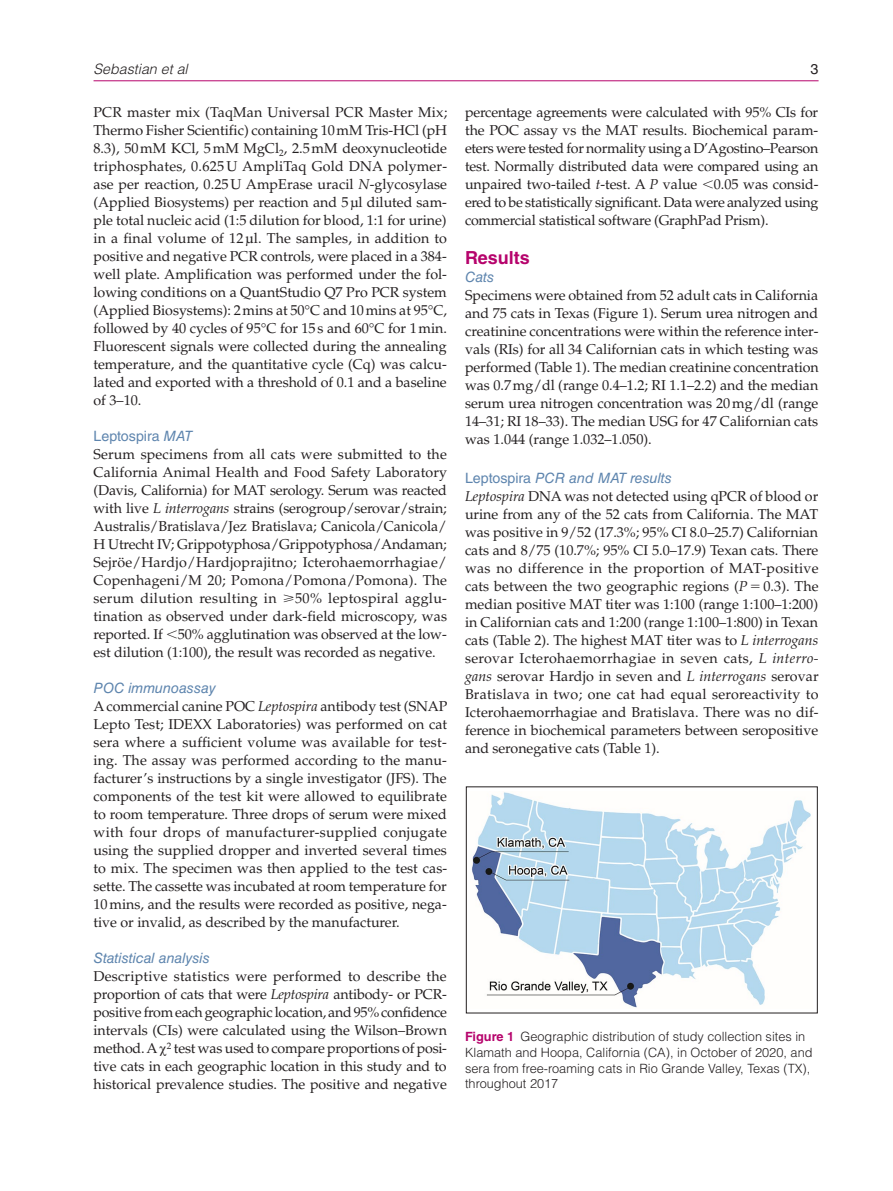
<style>
.page{position:relative;width:893px;height:1191px;background:#fff}
.page>*{position:absolute;margin:0;border:0;box-sizing:border-box;transform-origin:0 0}
.t1{font:700 18px "Helvetica LT Std";color:#b6036c}
.t2{font:14.25px/18px "Palatino LT Std";letter-spacing:-.005em;color:#231f20;text-align:justify}
.t3{font:italic 14.25px "Helvetica LT Std";color:#5e85ae}
.t4{font:italic 300 14.25px "Helvetica LT Std";color:#231f20}
.t5{font:14.25px "Helvetica LT Std";color:#5e85ae}
.t6{font:14.25px "Helvetica LT Std";color:#231f20}
.t7{font:300 12.75px/15.8px "Helvetica LT Std";color:#231f20}
.s1{font-style:italic}
.s2{font-style:normal}
.s3{font-weight:700;color:#b6036c}
</style>
<div class="page">
<hr style="left:94px;top:80px;width:725px;height:1px;background:#b6036c">
<img style="left:472px;top:792px;width:339px;height:216px">
<div style="left:466px;top:786px;width:352px;height:227px;border:1px solid #231f20"></div>
<p class="t4" style="left:94px;top:60px;width:96px">Sebastian et al</p>
<p class="t6" style="left:811px;top:61px;width:9px">3</p>
<p class="t2" style="left:94px;top:103px;width:355px">PCR master mix (TaqMan Universal PCR Master Mix; Thermo Fisher Scientific) containing 10mM Tris-HCl (pH 8.3), 50mM KCl, 5mM MgCl<sub>2</sub>, 2.5mM deoxynucleotide triphosphates, 0.625 U AmpliTaq Gold DNA polymer&shy;ase per reaction, 0.25U AmpErase uracil <span class="s1">N</span>-glycosylase (Applied Biosystems) per reaction and 5µl diluted sam&shy;ple total nucleic acid (1:5 dilution for blood, 1:1 for urine) in a final volume of 12 µl. The samples, in addition to positive and negative PCR controls, were placed in a 384- well plate. Amplification was performed under the fol&shy;lowing conditions on a QuantStudio Q7 Pro PCR system (Applied Biosystems): 2mins at 50°C and 10mins at 95°C, followed by 40 cycles of 95°C for 15 s and 60°C for 1min.<br>Fluorescent signals were collected during the annealing temperature, and the quantitative cycle (Cq) was calcu&shy;lated and exported with a threshold of 0.1 and a baseline of 3–10.</p>
<p class="t5" style="left:94px;top:427px;width:100px">Leptospira <span class="s1">MAT</span></p>
<p class="t2" style="left:94px;top:445px;width:355px">Serum specimens from all cats were submitted to the California Animal Health and Food Safety Laboratory (Davis, California) for MAT serology. Serum was reacted with live <span class="s1">L interrogans</span> strains (serogroup/serovar/strain; Australis/Bratislava/Jez Bratislava; Canicola/Canicola/ H Utrecht IV; Grippotyphosa/Grippotyphosa/Andaman; Sejröe/Hardjo/Hardjoprajitno; Icterohaemorrhagiae/ Copenhageni/M 20; Pomona/Pomona/Pomona). The serum dilution resulting in ⩾50% leptospiral agglu&shy;tination as observed under dark-field microscopy, was reported. If 50% agglutination was observed at the low&shy;est dilution (1:100), the result was recorded as negative.</p>
<p class="t3" style="left:94px;top:679px;width:124px">POC immunoassay</p>
<p class="t2" style="left:94px;top:697px;width:355px">A commercial canine POC <span class="s1">Leptospira</span> antibody test (SNAP Lepto Test; IDEXX Laboratories) was performed on cat sera where a sufficient volume was available for test&shy;ing. The assay was performed according to the manu&shy;facturer’s instructions by a single investigator (JFS). The components of the test kit were allowed to equilibrate to room temperature. Three drops of serum were mixed with four drops of manufacturer-supplied conjugate using the supplied dropper and inverted several times to mix. The specimen was then applied to the test cas&shy;sette. The cassette was incubated at room temperature for 10mins, and the results were recorded as positive, nega&shy;tive or invalid, as described by the manufacturer.</p>
<p class="t3" style="left:94px;top:949px;width:118px">Statistical analysis</p>
<p class="t2" style="left:94px;top:967px;width:355px">Descriptive statistics were performed to describe the proportion of cats that were <span class="s1">Leptospira</span> antibody- or PCR&shy;positive from each geographic location, and 95% confidence intervals (CIs) were calculated using the Wilson–Brown method. A <sup>2</sup> test was used to compare proportions of posi&shy;tive cats in each geographic location in this study and to historical prevalence studies. The positive and negative</p>
<p class="t2" style="left:465px;top:103px;width:355px">percentage agreements were calculated with 95% CIs for the POC assay vs the MAT results. Biochemical param&shy;eters were tested for normality using a D’Agostino–Pearson test. Normally distributed data were compared using an unpaired two-tailed <span class="s1">t</span>-test. A <span class="s1">P</span> value 0.05 was consid&shy;ered to be statistically significant. Data were analyzed using commercial statistical software (GraphPad Prism).</p>
<p class="t1" style="left:465px;top:246px;width:66px">Results</p>
<p class="t3" style="left:465px;top:268px;width:31px">Cats</p>
<p class="t2" style="left:465px;top:286px;width:355px">Specimens were obtained from 52 adult cats in California and 75 cats in Texas (Figure 1). Serum urea nitrogen and creatinine concentrations were within the reference inter&shy;vals (RIs) for all 34 Californian cats in which testing was performed (Table 1). The median creatinine concentration was 0.7mg/dl (range 0.4–1.2; RI 1.1–2.2) and the median serum urea nitrogen concentration was 20mg/dl (range 14–31; RI 18–33). The median USG for 47 Californian cats was 1.044 (range 1.032–1.050).</p>
<p class="t3" style="left:465px;top:469px;width:209px"><span class="s2">Leptospira</span> PCR and MAT results</p>
<p class="t2" style="left:465px;top:487px;width:355px"><span class="s1">Leptospira</span> DNA was not detected using qPCR of blood or urine from any of the 52 cats from California. The MAT was positive in 9/52 (17.3%; 95% CI 8.0–25.7) Californian cats and 8/75 (10.7%; 95% CI 5.0–17.9) Texan cats. There was no difference in the proportion of MAT-positive cats between the two geographic regions (<span class="s1">P</span> 0.3). The median positive MAT titer was 1:100 (range 1:100–1:200) in Californian cats and 1:200 (range 1:100–1:800) in Texan cats (Table 2). The highest MAT titer was to <span class="s1">L interrogans </span>serovar Icterohaemorrhagiae in seven cats, <span class="s1">L interro&shy;gans</span> serovar Hardjo in seven and <span class="s1">L interrogans</span> serovar Bratislava in two; one cat had equal seroreactivity to Icterohaemorrhagiae and Bratislava. There was no dif&shy;ference in biochemical parameters between seropositive and seronegative cats (Table 1).</p>
<p class="t7" style="left:465px;top:1028px;width:349px"><span class="s3">Figure 1</span> Geographic distribution of study collection sites in Klamath and Hoopa, California (CA), in October of 2020, and sera from free-roaming cats in Rio Grande Valley, Texas (TX), throughout 2017</p>
</div>
